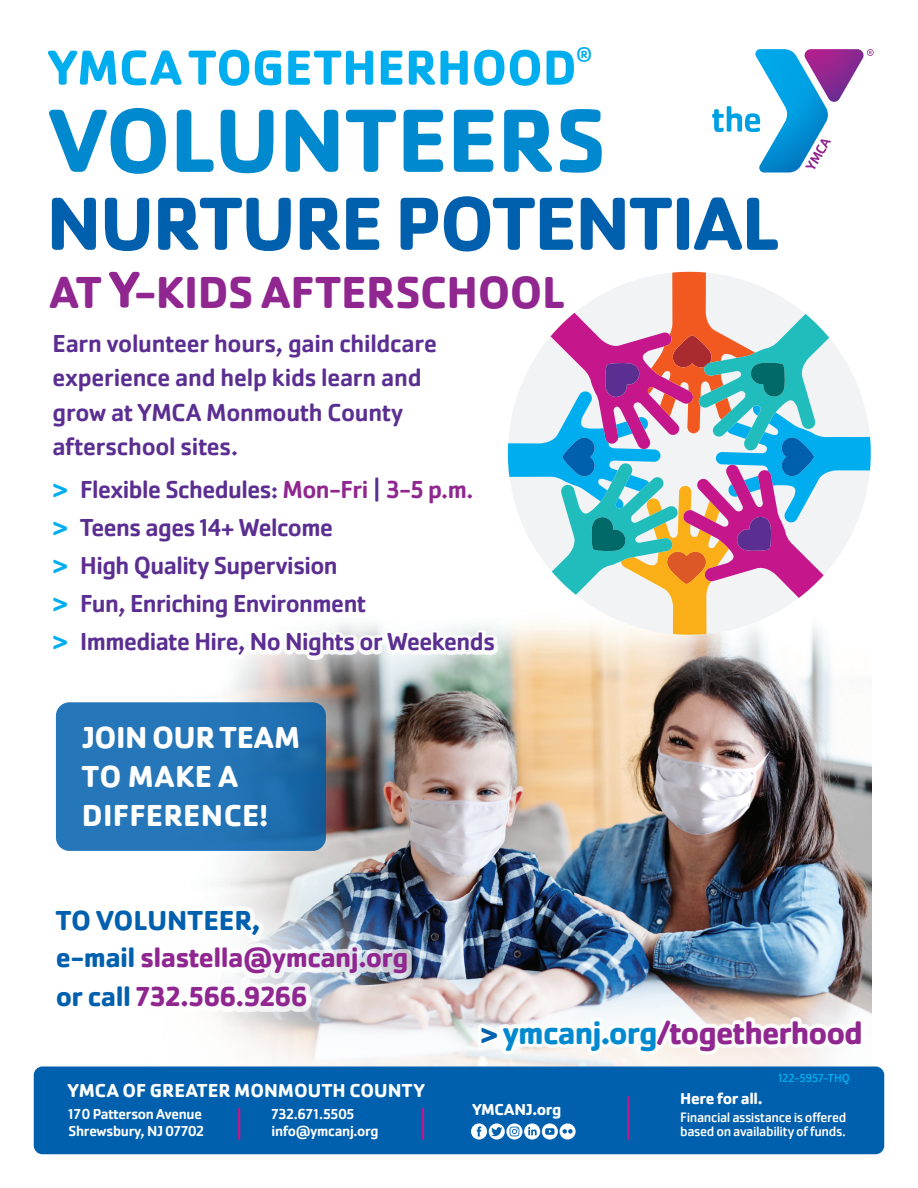
<style>
.page{position:relative;width:918px;height:1188px;background:#fff}
.page>*{position:absolute;margin:0;border:0;box-sizing:border-box;transform-origin:0 0}
.t1{font:700 93px "Cachet Pro";letter-spacing:-.005em;color:#0089cf}
.t2{font:700 78px "Cachet Pro";letter-spacing:-.02em;color:#0160ae}
.t3{font:700 51px "Cachet Pro";color:#00aeef}
.t4{font:700 46.5px "Cachet Pro";letter-spacing:-.01em;color:#90268f}
.t5{font:700 33px "Cachet Pro";letter-spacing:-.03em;color:#90268f}
.t6{font:700 31.5px/39px "Cachet Pro";letter-spacing:.01em;color:#fff}
.t7{font:700 28.5px/38.2px "Cachet Pro";letter-spacing:-.02em;color:#90268f}
.t8{font:500 25.5px/38.2px "Cachet Pro";letter-spacing:-.015em;color:#5b2e91}
.t9{font:700 19.5px "Cachet Pro";letter-spacing:.005em;color:#fff}
.t10{font:500 16.65px "Cachet Pro";color:#00aeef}
.t11{font:700 16.5px "Cachet Pro";letter-spacing:-.02em;color:#fff}
.t12{font:500 15px "Cachet Pro";letter-spacing:-.02em;color:#fff}
.t13{font:14.25px/14.5px "Cachet Pro";letter-spacing:-.03em;color:#fff}
.t14{font:12px "Cachet Pro";letter-spacing:-.005em;color:#00aeef}
.s1{font-size:53.55px}
.s2{font-size:30.6px;color:#00aeef}
.s3{color:#90268f}
.s4{color:#0160ae}
.s5{color:#0089cf}
</style>
<div class="page">
<img style="left:217px;top:629px;width:655px;height:337px">
<img style="left:218px;top:966px;width:654px;height:100px">
<div style="left:34px;top:1066px;width:850px;height:88px;background:#0160ae;border-radius:9px"></div>
<svg style="left:471px;top:1123px;width:105px;height:17px"></svg>
<hr style="left:627px;top:1096px;width:2px;height:44px;background:#c5168c">
<hr style="left:422px;top:1108px;width:2px;height:32px;background:#c5168c">
<hr style="left:238px;top:1108px;width:2px;height:32px;background:#c5168c">
<svg style="left:56px;top:702px;width:270px;height:149px;background:#2373b4"></svg>
<div style="left:51px;top:905px;width:361px;height:107px;background:#fff;opacity:.75"></div>
<div style="left:478px;top:1017px;width:387px;height:38px;background:#fff;opacity:.9"></div>
<div style="left:50px;top:330px;width:448px;height:330px;background:#fff"></div>
<svg style="left:508px;top:272px;width:363px;height:363px"></svg>
<svg style="left:712px;top:49px;width:162px;height:124px"></svg>
<h3 class="t3" style="left:48px;top:36px;width:530px">YMCA TOGETHERHOOD</h3>
<p class="t10" style="left:576px;top:45px;width:17px">®</p>
<h1 class="t1" style="left:49px;top:83px;width:559px">VOLUNTEERS</h1>
<h2 class="t2" style="left:46px;top:175px;width:736px">NURTURE POTENTIAL</h2>
<h3 class="t4" style="left:50px;top:263px;width:517px">AT <span class="s1">Y</span>-KIDS AFTERSCHOOL</h3>
<p class="t8" style="left:53px;top:326px;width:386px;line-height:34.5px">Earn volunteer hours, gain childcare experience and help kids learn and grow at YMCA Monmouth County afterschool sites.</p>
<p class="t8" style="left:53px;top:470px;width:444px"><span class="s2">&gt;</span> Flexible Schedules: <span class="s3">Mon-Fri</span> | <span class="s3">3-5 p.m. </span><span class="s2">&gt;</span> Teens ages 14+ Welcome<br><span class="s2">&gt;</span> High Quality Supervision<br><span class="s2">&gt;</span> Fun, Enriching Environment<br><span class="s2">&gt;</span> Immediate Hire, No Nights or Weekends</p>
<p class="t6" style="left:82px;top:718px;width:220px">JOIN OUR TEAM<br>TO MAKE A<br>DIFFERENCE!</p>
<p class="t7" style="left:56px;top:901px;width:354px"><span class="s4">TO VOLUNTEER,<br>e-mail</span> slastella@ymcanj.org <span class="s4">or call</span> 732.566.9266</p>
<p class="t9" style="left:68px;top:1078px;width:358px">YMCA OF GREATER MONMOUTH COUNTY</p>
<p class="t12" style="left:69px;top:1105px;width:135px">170 Patterson Avenue</p>
<p class="t12" style="left:272px;top:1105px;width:84px">732.671.5505</p>
<p class="t12" style="left:69px;top:1123px;width:137px">Shrewsbury, NJ 07702</p>
<p class="t12" style="left:272px;top:1123px;width:109px">info@ymcanj.org</p>
<p class="t5" style="left:480px;top:1012px;width:384px"><span class="s4">&gt;</span> <span class="s5">ymcanj.org</span>/togetherhood</p>
<p class="t11" style="left:472px;top:1099px;width:91px">YMCANJ.org</p>
<p class="t14" style="left:779px;top:1071px;width:73px">122-5957-THQ</p>
<p class="t11" style="left:680px;top:1088px;width:84px">Here for all.</p>
<p class="t13" style="left:680px;top:1110px;width:168px">Financial assistance is offered based on availability of funds.</p>
</div>
